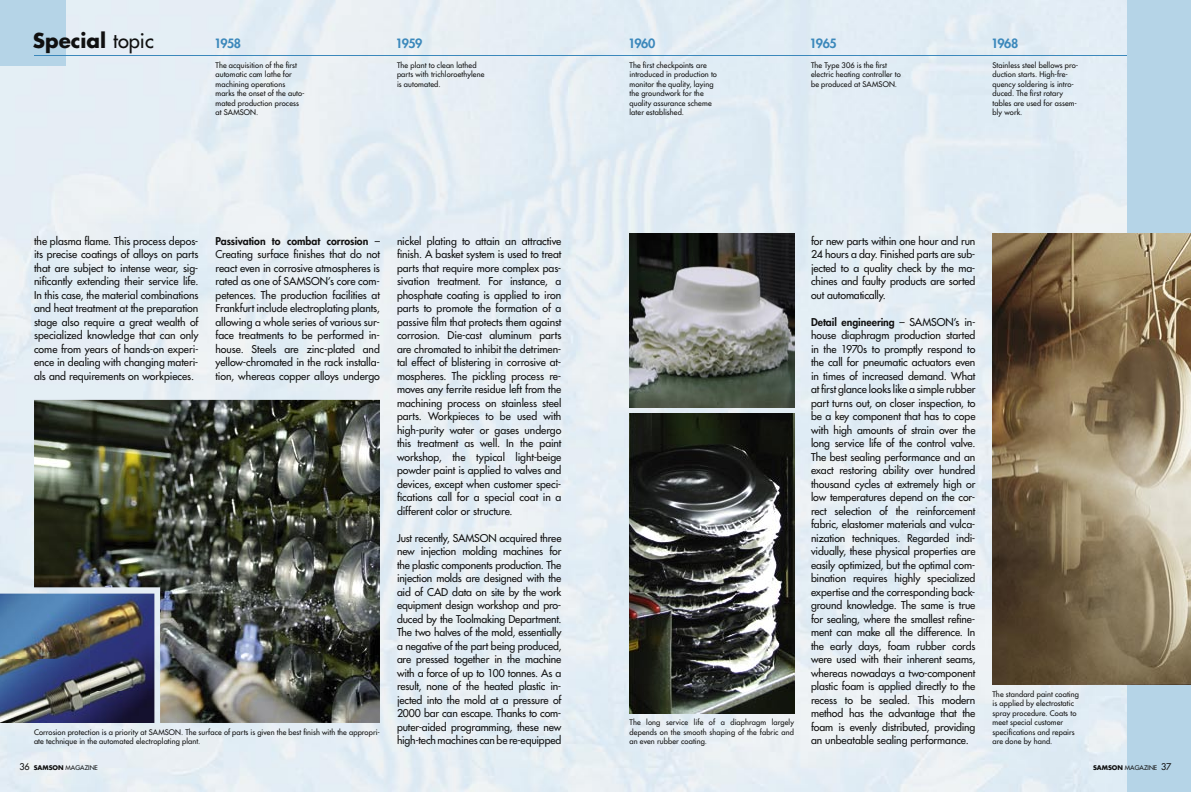
<style>
.page{position:relative;width:1191px;height:792px;background:#fff}
.page>*{position:absolute;margin:0;border:0;box-sizing:border-box;transform-origin:0 0}
.t1{font:700 20px "Futura";color:#101010}
.t2{font:800 12.5px "Futura";letter-spacing:-.04em;color:#3b88bb}
.t3{font:10.5px/13.5px "Futura";letter-spacing:-.01em;color:#101010;text-align:justify}
.t4{font:7.5px/9.5px "Futura";letter-spacing:.015em;color:#101010}
.t5{font:6.3px "Futura";color:#101010}
.s1{font-weight:400}
.s2{font-weight:800}
.s3{font-size:9px}
.s4{font-weight:700}
</style>
<div class="page">
<img style="left:0;top:0;width:1127px;height:792px">
<div style="left:0;top:0;width:66px;height:66px;background:#b5d4e7"></div>
<hr style="left:34px;top:55px;width:1157px;height:1px;background:#3b88bb">
<div style="left:1127px;top:0;width:64px;height:792px;background:#b5d4e7"></div>
<img style="left:34px;top:400px;width:346px;height:323px">
<img style="left:0;top:594px;width:154px;height:129px">
<img style="left:0;top:597px;width:151px;height:126px">
<img style="left:629px;top:234px;width:165px;height:174px">
<img style="left:629px;top:413px;width:165px;height:300px">
<img style="left:992px;top:234px;width:199px;height:451px">
<h1 class="t1" style="left:33px;top:27px;width:123px">Special <span class="s1">topic</span></h1>
<p class="t2" style="left:214px;top:35px;width:29px">1958</p>
<p class="t2" style="left:395px;top:35px;width:28px">1959</p>
<p class="t2" style="left:628px;top:35px;width:29px">1960</p>
<p class="t2" style="left:809px;top:35px;width:29px">1965</p>
<p class="t2" style="left:991px;top:35px;width:29px">1968</p>
<p class="t4" style="left:215px;top:60px;width:91px">The acquisition of the first automatic cam lathe for machining operations marks the onset of the auto&shy;mated production process at SAMSON.</p>
<p class="t4" style="left:992px;top:60px;width:87px">Stainless steel bellows pro&shy;duction starts. High-fre&shy;quency soldering is intro&shy;duced. The first rotary tables are used for assem&shy;bly work.</p>
<p class="t4" style="left:629px;top:60px;width:89px">The first checkpoints are introduced in production to monitor the quality, laying the groundwork for the quality assurance scheme later established.</p>
<p class="t4" style="left:811px;top:60px;width:91px">The Type 306 is the first electric heating controller to be produced at SAMSON.</p>
<p class="t4" style="left:397px;top:60px;width:89px">The plant to clean lathed parts with trichloroethylene is automated.</p>
<p class="t3" style="left:34px;top:234px;width:166px">the plasma flame. This process depos&shy;its precise coatings of alloys on parts that are subject to intense wear, sig&shy;nificantly extending their service life.<br>In this case, the material combinations and heat treatment at the preparation stage also require a great wealth of specialized knowledge that can only come from years of hands-on experi&shy;ence in dealing with changing materi&shy;als and requirements on workpieces.</p>
<p class="t3" style="left:215px;top:234px;width:166px"><span class="s2">Passivation to combat corrosion</span> – Creating surface finishes that do not react even in corrosive atmospheres is rated as one of SAMSON’s core com&shy;petences. The production facilities at Frankfurt include electroplating plants, allowing a whole series of various sur&shy;face treatments to be performed in&shy;house. Steels are zinc-plated and yellow-chromated in the rack installa&shy;tion, whereas copper alloys undergo</p>
<p class="t3" style="left:397px;top:234px;width:166px">nickel plating to attain an attractive finish. A basket system is used to treat parts that require more complex pas&shy;sivation treatment. For instance, a phosphate coating is applied to iron parts to promote the formation of a passive film that protects them against corrosion. Die-cast aluminum parts are chromated to inhibit the detrimen&shy;tal effect of blistering in corrosive at&shy;mospheres. The pickling process re&shy;moves any ferrite residue left from the machining process on stainless steel parts. Workpieces to be used with high-purity water or gases undergo this treatment as well. In the paint workshop, the typical light-beige powder paint is applied to valves and devices, except when customer speci&shy;fications call for a special coat in a different color or structure.</p>
<p class="t3" style="left:397px;top:531px;width:166px">Just recently, SAMSON acquired three new injection molding machines for the plastic components production. The injection molds are designed with the aid of CAD data on site by the work equipment design workshop and pro&shy;duced by the Toolmaking Department.<br>The two halves of the mold, essentially a negative of the part being produced, are pressed together in the machine with a force of up to 100 tonnes. As a result, none of the heated plastic in&shy;jected into the mold at a pressure of 2000 bar can escape. Thanks to com&shy;puter-aided programming, these new high-tech machines can be re-equipped</p>
<p class="t4" style="left:34px;top:727px;width:347px">Corrosion protection is a priority at SAMSON. The surface of parts is given the best finish with the appropri&shy;ate technique in the automated electroplating plant.</p>
<p class="t4" style="left:629px;top:718px;width:166px;text-align:justify">The long service life of a diaphragm largely depends on the smooth shaping of the fabric and an even rubber coating.</p>
<p class="t3" style="left:811px;top:234px;width:166px">for new parts within one hour and run 24 hours a day. Finished parts are sub&shy;jected to a quality check by the ma&shy;chines and faulty products are sorted out automatically.</p>
<p class="t3" style="left:811px;top:315px;width:166px"><span class="s2">Detail engineering</span> – SAMSON’s in&shy;house diaphragm production started in the 1970s to promptly respond to the call for pneumatic actuators even in times of increased demand. What at first glance looks like a simple rubber part turns out, on closer inspection, to be a key component that has to cope with high amounts of strain over the long service life of the control valve.<br>The best sealing performance and an exact restoring ability over hundred thousand cycles at extremely high or low temperatures depend on the cor&shy;rect selection of the reinforcement fabric, elastomer materials and vulca&shy;nization techniques. Regarded indi&shy;vidually, these physical properties are easily optimized, but the optimal com&shy;bination requires highly specialized expertise and the corresponding back&shy;ground knowledge. The same is true for sealing, where the smallest refine&shy;ment can make all the difference. In the early days, foam rubber cords were used with their inherent seams, whereas nowadays a two-component plastic foam is applied directly to the recess to be sealed. This modern method has the advantage that the foam is evenly distributed, providing an unbeatable sealing performance.</p>
<p class="t4" style="left:992px;top:689px;width:88px">The standard paint coating is applied by electrostatic spray procedure. Coats to meet special customer specifications and repairs are done by hand.</p>
<p class="t5" style="left:19px;top:763px;width:80px"><span class="s3">36</span> <span class="s4">SAMSON</span> MAGAZINE</p>
<p class="t5" style="left:1093px;top:763px;width:80px"><span class="s4">SAMSON</span> MAGAZINE <span class="s3">37</span></p>
</div>
